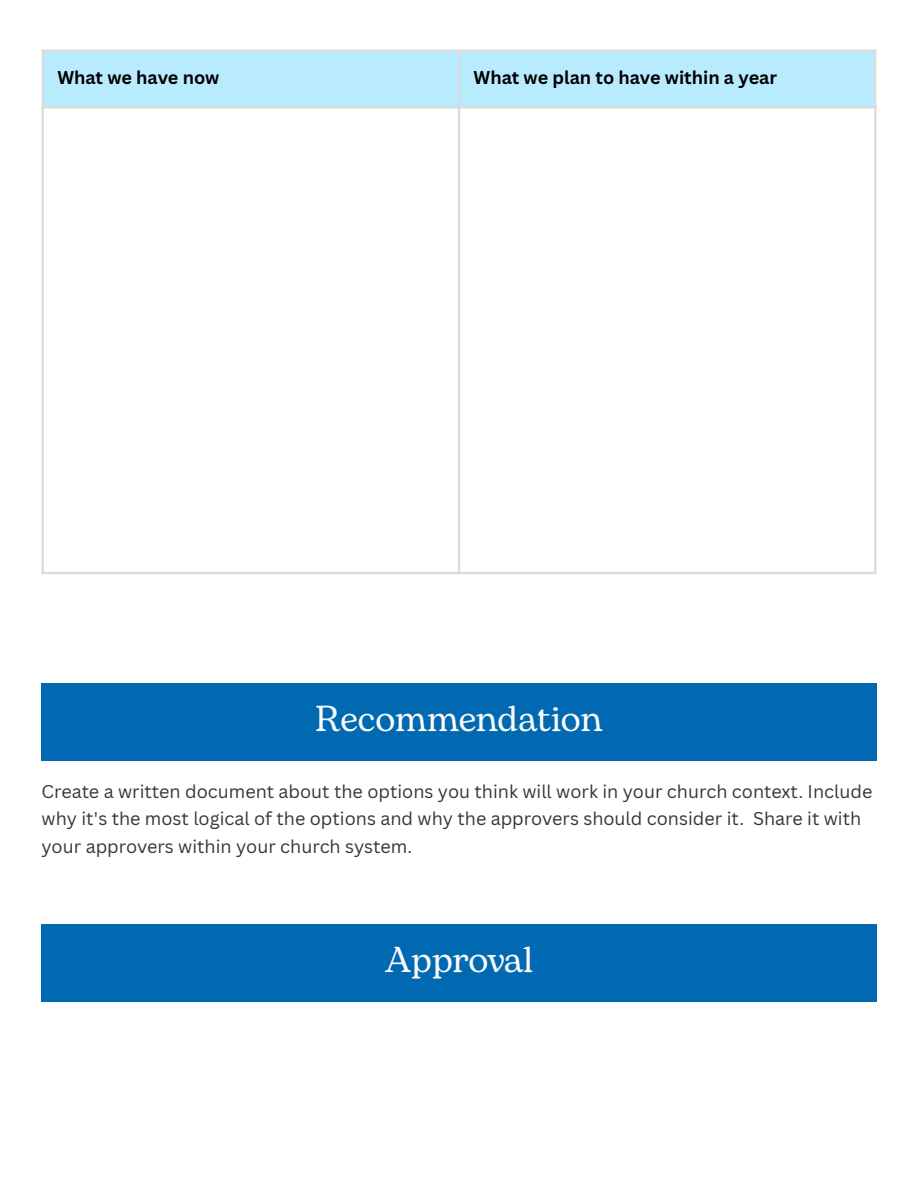
<style>
.page{position:relative;width:918px;height:1186px;background:#fff}
.page>*{position:absolute;margin:0;border:0;box-sizing:border-box;transform-origin:0 0}
.t1{font:36px "Bogart";letter-spacing:-.01em;color:#fafafa}
.t2{font:18px/27.6px "Canva Sans";color:#363634}
.t3{font:700 18px "Canva Sans";color:#000}
</style>
<div class="page">
<div style="left:44px;top:52px;width:830px;height:54px;background:#b9ebff"></div>
<hr style="left:42px;top:52px;width:2px;height:520px;background:#dbdbdb">
<hr style="left:458px;top:52px;width:2px;height:520px;background:#dbdbdb">
<hr style="left:874px;top:52px;width:2px;height:520px;background:#dbdbdb">
<hr style="left:42px;top:50px;width:834px;height:2px;background:#dbdbdb">
<hr style="left:42px;top:106px;width:834px;height:2px;background:#dbdbdb">
<hr style="left:42px;top:572px;width:834px;height:2px;background:#dbdbdb">
<div style="left:42px;top:683px;width:834px;height:78px;background:#0069b1"></div>
<div style="left:42px;top:924px;width:834px;height:77px;background:#0069b1"></div>
<p class="t3" style="left:57px;top:65px;width:164px">What we have now</p>
<p class="t3" style="left:474px;top:65px;width:305px">What we plan to have within a year</p>
<p class="t1" style="left:315px;top:693px;width:289px">Recommendation</p>
<p class="t2" style="left:42px;top:777px;width:832px">Create a written document about the options you think will work in your church context. Include why it's the most logical of the options and why the approvers should consider it. Share it with your approvers within your church system.</p>
<p class="t1" style="left:385px;top:934px;width:150px">Approval</p>
</div>
